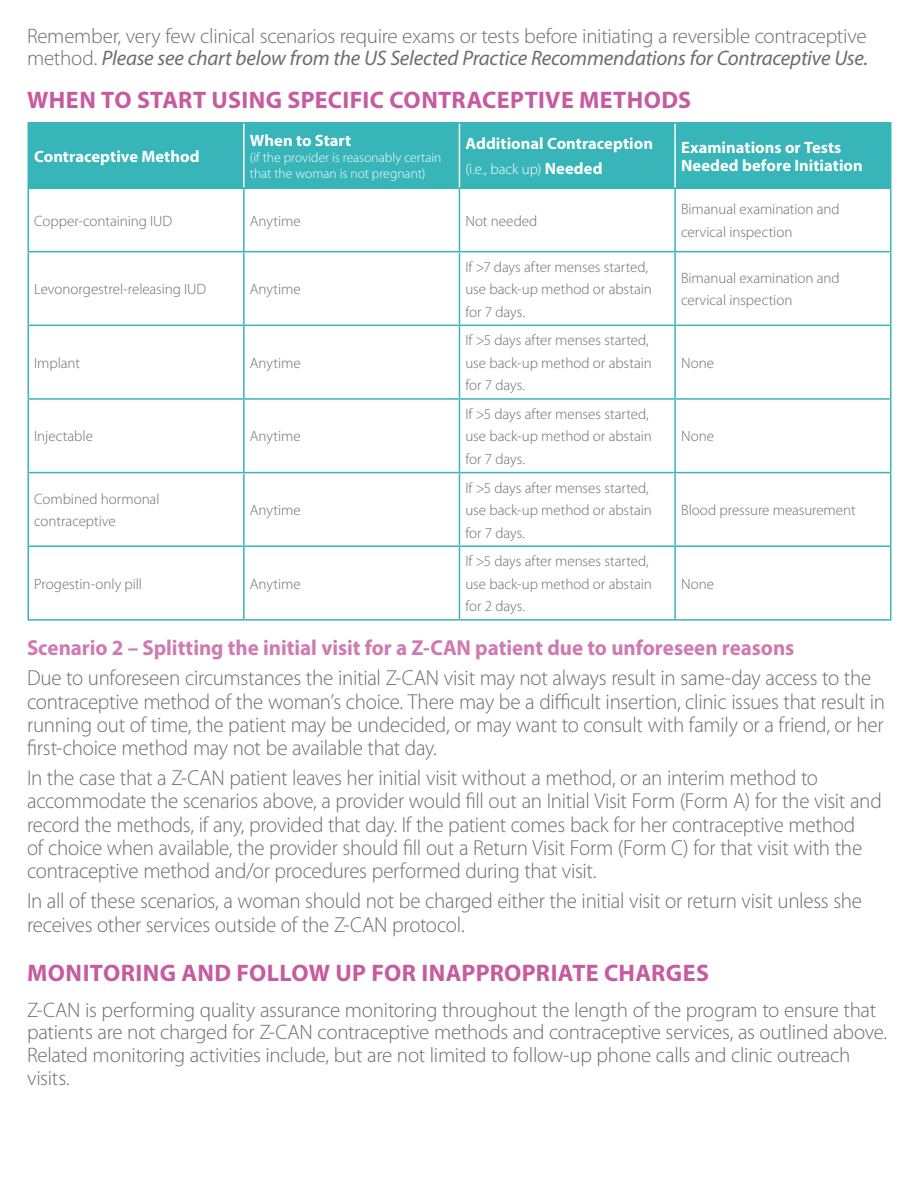
<style>
.page{position:relative;width:918px;height:1188px;background:#fff}
.page>*{position:absolute;margin:0;border:0;box-sizing:border-box;transform-origin:0 0}
.t1{font:700 24px "Myriad Pro";letter-spacing:.015em;color:#c75ba1}
.t2{font:300 21.75px/23.2px "Myriad Pro";letter-spacing:-.015em;color:#6c6d70}
.t3{font:700 21.75px "Myriad Pro";letter-spacing:-.005em;color:#cf7ab1}
.t4{font:300 21px/22.8px "Myriad Pro";letter-spacing:-.015em;color:#6c6d70}
.t5{font:700 16.5px/18px "Myriad Pro";color:#fff}
.t6{font:300 15px/22.5px "Myriad Pro";letter-spacing:-.005em;color:#6c6d70}
.t7{font:300 15px "Myriad Pro";color:#fff}
.t8{font:300 13.5px/16.2px "Myriad Pro";color:#fff}
.s1{font-weight:400;font-style:italic}
.s2{font-weight:700;font-size:16.5px}
</style>
<div class="page">
<div style="left:29px;top:124px;width:861px;height:64px;background:#37b5b8"></div>
<hr style="left:243px;top:124px;width:2px;height:64px;background:#fff">
<hr style="left:459px;top:124px;width:1px;height:64px;background:#fff">
<hr style="left:674px;top:124px;width:2px;height:64px;background:#fff">
<hr style="left:27px;top:122px;width:217px;height:2px;background:#37b5b8">
<hr style="left:27px;top:124px;width:2px;height:64px;background:#37b5b8">
<hr style="left:244px;top:122px;width:215px;height:2px;background:#37b5b8">
<hr style="left:459px;top:122px;width:216px;height:2px;background:#37b5b8">
<hr style="left:675px;top:122px;width:216px;height:2px;background:#37b5b8">
<hr style="left:890px;top:124px;width:1px;height:64px;background:#37b5b8">
<hr style="left:27px;top:188px;width:217px;height:1px;background:#37b5b8">
<hr style="left:27px;top:189px;width:2px;height:62px;background:#37b5b8">
<hr style="left:244px;top:188px;width:215px;height:1px;background:#37b5b8">
<hr style="left:243px;top:189px;width:2px;height:62px;background:#37b5b8">
<hr style="left:459px;top:188px;width:216px;height:1px;background:#37b5b8">
<hr style="left:459px;top:189px;width:1px;height:62px;background:#37b5b8">
<hr style="left:675px;top:188px;width:216px;height:1px;background:#37b5b8">
<hr style="left:674px;top:189px;width:2px;height:62px;background:#37b5b8">
<hr style="left:890px;top:189px;width:1px;height:62px;background:#37b5b8">
<hr style="left:27px;top:251px;width:217px;height:1px;background:#37b5b8">
<hr style="left:27px;top:252px;width:2px;height:73px;background:#37b5b8">
<hr style="left:244px;top:251px;width:215px;height:1px;background:#37b5b8">
<hr style="left:243px;top:252px;width:2px;height:73px;background:#37b5b8">
<hr style="left:459px;top:251px;width:216px;height:1px;background:#37b5b8">
<hr style="left:459px;top:252px;width:1px;height:73px;background:#37b5b8">
<hr style="left:675px;top:251px;width:216px;height:1px;background:#37b5b8">
<hr style="left:674px;top:252px;width:2px;height:73px;background:#37b5b8">
<hr style="left:890px;top:252px;width:1px;height:73px;background:#37b5b8">
<hr style="left:27px;top:325px;width:217px;height:1px;background:#37b5b8">
<hr style="left:27px;top:326px;width:2px;height:72px;background:#37b5b8">
<hr style="left:244px;top:325px;width:215px;height:1px;background:#37b5b8">
<hr style="left:243px;top:326px;width:2px;height:72px;background:#37b5b8">
<hr style="left:459px;top:325px;width:216px;height:1px;background:#37b5b8">
<hr style="left:459px;top:326px;width:1px;height:72px;background:#37b5b8">
<hr style="left:675px;top:325px;width:216px;height:1px;background:#37b5b8">
<hr style="left:674px;top:326px;width:2px;height:72px;background:#37b5b8">
<hr style="left:890px;top:326px;width:1px;height:72px;background:#37b5b8">
<hr style="left:27px;top:398px;width:217px;height:2px;background:#37b5b8">
<hr style="left:27px;top:400px;width:2px;height:72px;background:#37b5b8">
<hr style="left:244px;top:398px;width:215px;height:2px;background:#37b5b8">
<hr style="left:243px;top:400px;width:2px;height:72px;background:#37b5b8">
<hr style="left:459px;top:398px;width:216px;height:2px;background:#37b5b8">
<hr style="left:459px;top:400px;width:1px;height:72px;background:#37b5b8">
<hr style="left:675px;top:398px;width:216px;height:2px;background:#37b5b8">
<hr style="left:674px;top:400px;width:2px;height:72px;background:#37b5b8">
<hr style="left:890px;top:400px;width:1px;height:72px;background:#37b5b8">
<hr style="left:27px;top:472px;width:217px;height:1px;background:#37b5b8">
<hr style="left:27px;top:473px;width:2px;height:72px;background:#37b5b8">
<hr style="left:244px;top:472px;width:215px;height:1px;background:#37b5b8">
<hr style="left:243px;top:473px;width:2px;height:72px;background:#37b5b8">
<hr style="left:459px;top:472px;width:216px;height:1px;background:#37b5b8">
<hr style="left:459px;top:473px;width:1px;height:72px;background:#37b5b8">
<hr style="left:675px;top:472px;width:216px;height:1px;background:#37b5b8">
<hr style="left:674px;top:473px;width:2px;height:72px;background:#37b5b8">
<hr style="left:890px;top:473px;width:1px;height:72px;background:#37b5b8">
<hr style="left:27px;top:545px;width:217px;height:2px;background:#37b5b8">
<hr style="left:27px;top:547px;width:2px;height:72px;background:#37b5b8">
<hr style="left:244px;top:545px;width:215px;height:2px;background:#37b5b8">
<hr style="left:243px;top:547px;width:2px;height:72px;background:#37b5b8">
<hr style="left:459px;top:545px;width:216px;height:2px;background:#37b5b8">
<hr style="left:459px;top:547px;width:1px;height:72px;background:#37b5b8">
<hr style="left:675px;top:545px;width:216px;height:2px;background:#37b5b8">
<hr style="left:674px;top:547px;width:2px;height:72px;background:#37b5b8">
<hr style="left:890px;top:547px;width:1px;height:72px;background:#37b5b8">
<hr style="left:27px;top:619px;width:217px;height:2px;background:#37b5b8">
<hr style="left:244px;top:619px;width:215px;height:2px;background:#37b5b8">
<hr style="left:459px;top:619px;width:216px;height:2px;background:#37b5b8">
<hr style="left:675px;top:619px;width:216px;height:2px;background:#37b5b8">
<p class="t4" style="left:27px;top:24px;width:843px">Remember, very few clinical scenarios require exams or tests before initiating a reversible contraceptive method. <span class="s1">Please see chart below from the US Selected Practice Recommendations for Contraceptive Use.</span></p>
<p class="t1" style="left:27px;top:84px;width:666px">WHEN TO START USING SPECIFIC CONTRACEPTIVE METHODS</p>
<p class="t5" style="left:34px;top:147px;width:167px">Contraceptive Method</p>
<p class="t5" style="left:250px;top:130px;width:103px">When to Start</p>
<p class="t8" style="left:250px;top:149px;width:193px">(if the provider is reasonably certain that the woman is not pregnant)</p>
<p class="t5" style="left:465px;top:134px;width:189px">Additional Contraception</p>
<p class="t7" style="left:465px;top:160px;width:139px">(i.e., back up) <span class="s2">Needed</span></p>
<p class="t5" style="left:681px;top:138px;width:183px">Examinations or Tests<br>Needed before Initiation</p>
<p class="t6" style="left:34px;top:209px;width:140px">Copper-containing IUD</p>
<p class="t6" style="left:250px;top:209px;width:52px">Anytime</p>
<p class="t6" style="left:465px;top:209px;width:73px">Not needed</p>
<p class="t6" style="left:681px;top:198px;width:160px">Bimanual examination and cervical inspection</p>
<p class="t6" style="left:34px;top:278px;width:174px">Levonorgestrel-releasing IUD</p>
<p class="t6" style="left:250px;top:278px;width:52px">Anytime</p>
<p class="t6" style="left:34px;top:351px;width:47px">Implant</p>
<p class="t6" style="left:250px;top:351px;width:52px">Anytime</p>
<p class="t6" style="left:34px;top:425px;width:60px">Injectable</p>
<p class="t6" style="left:250px;top:425px;width:52px">Anytime</p>
<p class="t6" style="left:34px;top:487px;width:127px">Combined hormonal contraceptive</p>
<p class="t6" style="left:250px;top:499px;width:52px">Anytime</p>
<p class="t6" style="left:34px;top:572px;width:109px">Progestin-only pill</p>
<p class="t6" style="left:250px;top:572px;width:52px">Anytime</p>
<p class="t6" style="left:465px;top:255px;width:188px">If &gt;7 days after menses started, use back-up method or abstain for 7 days.</p>
<p class="t6" style="left:681px;top:266px;width:160px">Bimanual examination and cervical inspection</p>
<p class="t6" style="left:465px;top:329px;width:188px">If &gt;5 days after menses started, use back-up method or abstain for 7 days.</p>
<p class="t6" style="left:465px;top:403px;width:188px">If &gt;5 days after menses started, use back-up method or abstain for 7 days.</p>
<p class="t6" style="left:465px;top:476px;width:188px">If &gt;5 days after menses started, use back-up method or abstain for 7 days.</p>
<p class="t6" style="left:465px;top:550px;width:188px">If &gt;5 days after menses started, use back-up method or abstain for 2 days.</p>
<p class="t6" style="left:681px;top:351px;width:34px">None</p>
<p class="t6" style="left:681px;top:425px;width:34px">None</p>
<p class="t6" style="left:681px;top:499px;width:176px">Blood pressure measurement</p>
<p class="t6" style="left:681px;top:572px;width:34px">None</p>
<p class="t3" style="left:27px;top:634px;width:769px">Scenario 2 – Splitting the initial visit for a Z-CAN patient due to unforeseen reasons</p>
<p class="t2" style="left:27px;top:666px;width:860px">Due to unforeseen circumstances the initial Z-CAN visit may not always result in same-day access to the contraceptive method of the woman’s choice. There may be a difficult insertion, clinic issues that result in running out of time, the patient may be undecided, or may want to consult with family or a friend, or her first-choice method may not be available that day.</p>
<p class="t2" style="left:27px;top:766px;width:856px">In the case that a Z-CAN patient leaves her initial visit without a method, or an interim method to accommodate the scenarios above, a provider would fill out an Initial Visit Form (Form A) for the visit and record the methods, if any, provided that day. If the patient comes back for her contraceptive method<br>of choice when available, the provider should fill out a Return Visit Form (Form C) for that visit with the contraceptive method and/or procedures performed during that visit.</p>
<p class="t2" style="left:27px;top:889px;width:837px">In all of these scenarios, a woman should not be charged either the initial visit or return visit unless she receives other services outside of the Z-CAN protocol.</p>
<p class="t1" style="left:27px;top:957px;width:683px">MONITORING AND FOLLOW UP FOR INAPPROPRIATE CHARGES</p>
<p class="t4" style="left:27px;top:998px;width:862px">Z-CAN is performing quality assurance monitoring throughout the length of the program to ensure that patients are not charged for Z-CAN contraceptive methods and contraceptive services, as outlined above.<br>Related monitoring activities include, but are not limited to follow-up phone calls and clinic outreach visits.</p>
</div>
